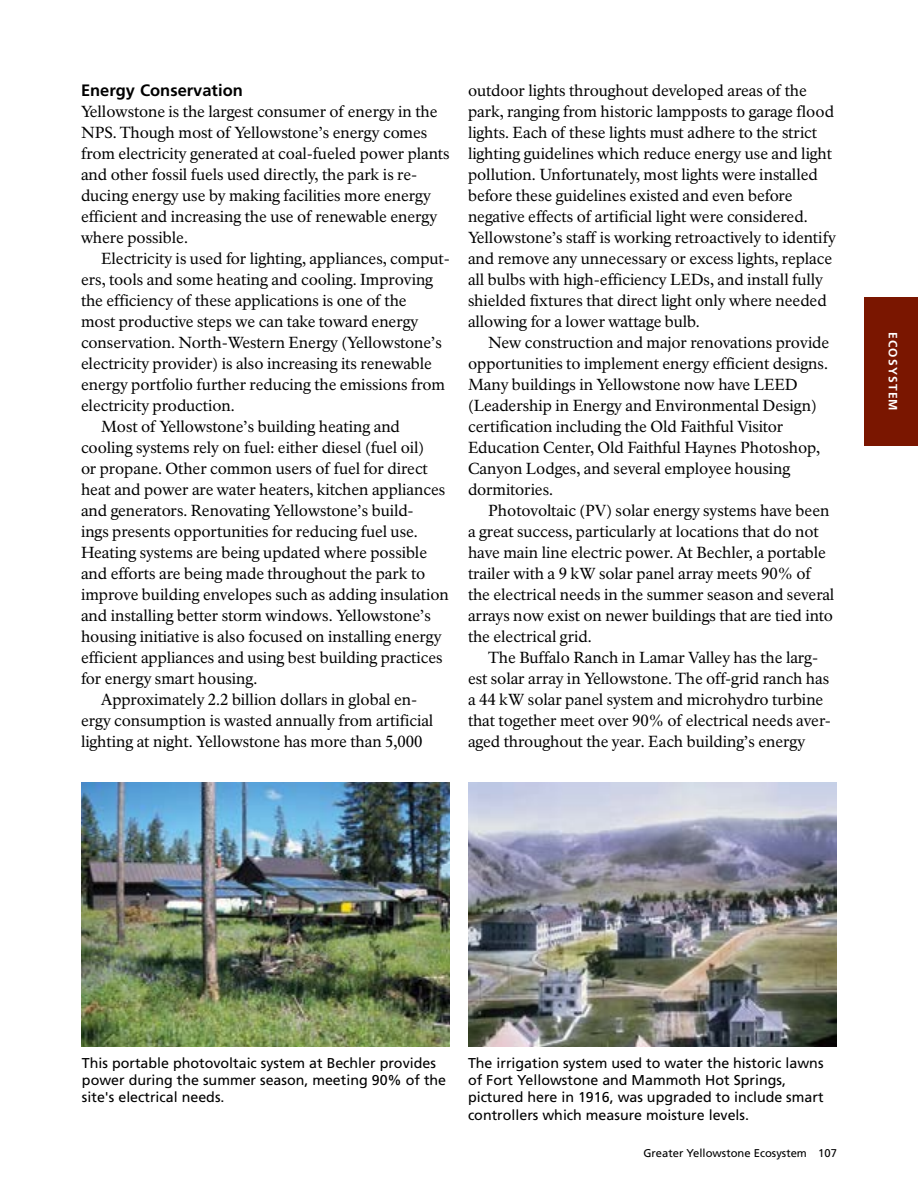
<style>
.page{position:relative;width:918px;height:1188px;background:#fff}
.page>*{position:absolute;margin:0;border:0;box-sizing:border-box;transform-origin:0 0}
.Heading_3{font:700 16.5px "Frutiger LT Std";color:#000}
.Body_Text__following{font:15.75px/21px "NPS Rawlinson OT";letter-spacing:-.005em;color:#000}
.Body_Text__first_par{font:15.75px/21px "NPS Rawlinson OT";letter-spacing:-.005em;color:#000}
.Graphic_Caption{font:14.25px/17.1px "Frutiger LT Std";color:#000}
.t1{font:700 12px "Frutiger LT Std";letter-spacing:.1em;color:#fff}
.t2{font:11.25px "Frutiger LT Std";color:#000}
</style>
<div class="page">
<div style="left:864px;top:297px;width:54px;height:149px;background:#7a1600"></div>
<img style="left:82px;top:783px;width:368px;height:264px">
<img style="left:468px;top:783px;width:368px;height:264px">
<h3 class="Heading_3" style="left:81px;top:81px;width:163px">Energy Conservation</h3>
<p class="Body_Text__first_par" style="left:81px;top:101px;width:370px">Yellowstone is the largest consumer of energy in the NPS. Though most of Yellowstone’s energy comes from electricity generated at coal-fueled power plants and other fossil fuels used directly, the park is re&shy;ducing energy use by making facilities more energy efficient and increasing the use of renewable energy where possible.</p>
<p class="Body_Text__following" style="left:81px;top:248px;width:370px;text-indent:20px">Electricity is used for lighting, appliances, comput&shy;ers, tools and some heating and cooling. Improving the efficiency of these applications is one of the<br>most productive steps we can take toward energy conservation. North-Western Energy (Yellowstone’s electricity provider) is also increasing its renewable energy portfolio further reducing the emissions from electricity production.</p>
<p class="Body_Text__following" style="left:81px;top:416px;width:369px;text-indent:20px">Most of Yellowstone’s building heating and cooling systems rely on fuel: either diesel (fuel oil)<br>or propane. Other common users of fuel for direct heat and power are water heaters, kitchen appliances and generators. Renovating Yellowstone’s build-<br>ings presents opportunities for reducing fuel use.<br>Heating systems are being updated where possible and efforts are being made throughout the park to improve building envelopes such as adding insulation and installing better storm windows. Yellowstone’s housing initiative is also focused on installing energy efficient appliances and using best building practices for energy smart housing.</p>
<p class="Body_Text__following" style="left:81px;top:689px;width:354px;text-indent:20px">Approximately 2.2 billion dollars in global en&shy;ergy consumption is wasted annually from artificial lighting at night. Yellowstone has more than 5,000</p>
<p class="Body_Text__following" style="left:468px;top:80px;width:370px">outdoor lights throughout developed areas of the park, ranging from historic lampposts to garage flood lights. Each of these lights must adhere to the strict lighting guidelines which reduce energy use and light pollution. Unfortunately, most lights were installed before these guidelines existed and even before negative effects of artificial light were considered.<br>Yellowstone’s staff is working retroactively to identify and remove any unnecessary or excess lights, replace all bulbs with high-efficiency LEDs, and install fully shielded fixtures that direct light only where needed allowing for a lower wattage bulb.</p>
<p class="Body_Text__following" style="left:468px;top:332px;width:363px;text-indent:20px">New construction and major renovations provide opportunities to implement energy efficient designs.<br>Many buildings in Yellowstone now have LEED (Leadership in Energy and Environmental Design) certification including the Old Faithful Visitor Education Center, Old Faithful Haynes Photoshop, Canyon Lodges, and several employee housing dormitories.</p>
<p class="Body_Text__following" style="left:468px;top:500px;width:368px;text-indent:20px">Photovoltaic (PV) solar energy systems have been a great success, particularly at locations that do not have main line electric power. At Bechler, a portable trailer with a 9 kW solar panel array meets 90% of the electrical needs in the summer season and several arrays now exist on newer buildings that are tied into the electrical grid.</p>
<p class="Body_Text__following" style="left:468px;top:647px;width:365px;text-indent:20px">The Buffalo Ranch in Lamar Valley has the larg&shy;est solar array in Yellowstone. The off-grid ranch has a 44 kW solar panel system and microhydro turbine that together meet over 90% of electrical needs aver&shy;aged throughout the year. Each building’s energy</p>
<p class="t1" style="left:900px;top:332px;width:80px;rotate:90deg">ECOSYSTEM</p>
<p class="Graphic_Caption" style="left:82px;top:1055px;width:366px">This portable photovoltaic system at Bechler provides power during the summer season, meeting 90% of the site's electrical needs.</p>
<p class="Graphic_Caption" style="left:468px;top:1055px;width:357px">The irrigation system used to water the historic lawns of Fort Yellowstone and Mammoth Hot Springs, pictured here in 1916, was upgraded to include smart controllers which measure moisture levels.</p>
<p class="t2" style="left:643px;top:1147px;width:195px">Greater Yellowstone Ecosystem 107</p>
</div>
